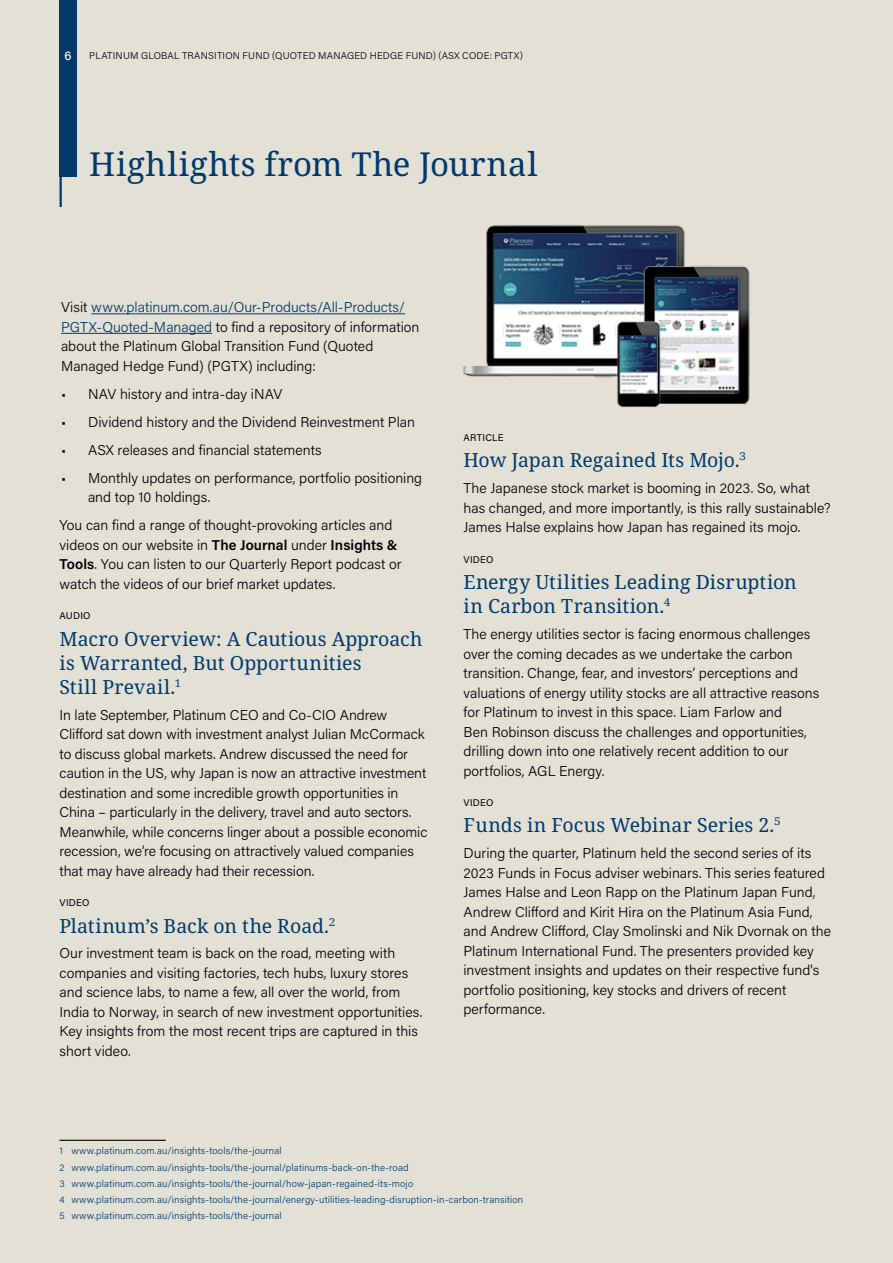
<style>
.page{position:relative;width:893px;height:1263px;background:#e3e0d6}
.page>*{position:absolute;margin:0;border:0;box-sizing:border-box;transform-origin:0 0}
.t1{font:33px "Noto Serif";letter-spacing:.02em;color:#00396b}
.t2{font:19.5px/24px "Noto Serif";color:#00396b}
.t3{font:300 14.25px/19.5px "Acumin Pro";color:#000}
.t4{font:500 12.75px "Acumin Pro";color:#fff}
.t5{font:300 9.75px/16.2px "Acumin Pro";letter-spacing:.015em;color:#00396b}
.t6{font:300 9.75px "Acumin Pro";letter-spacing:.02em;color:#000}
.t7{font:9.75px "Acumin Pro";letter-spacing:.02em;color:#000}
.s1{color:#00396b}
.s2{font-weight:600}
.s3{font-weight:300;font-size:18px}
</style>
<div class="page">
<div style="left:60px;top:0;width:17px;height:176px;background:#00396b"></div>
<hr style="left:60px;top:0;width:2px;height:207px;background:#00396b">
<img style="left:463px;top:225px;width:287px;height:183px">
<hr style="left:91px;top:313px;width:314px;height:1px;background:#00396b">
<hr style="left:61px;top:333px;width:151px;height:1px;background:#00396b">
<hr style="left:60px;top:1140px;width:106px;height:1px;background:#000">
<p class="t4" style="left:64px;top:46px;width:9px">6</p>
<p class="t6" style="left:89px;top:49px;width:435px">PLATINUM GLOBAL TRANSITION FUND (QUOTED MANAGED HEDGE FUND) (ASX CODE: PGTX)</p>
<h1 class="t1" style="left:89px;top:141px;width:450px">Highlights from The Journal</h1>
<p class="t3" style="left:61px;top:297px;width:360px">Visit <span class="s1">www.platinum.com.au/Our-Products/All-Products/ PGTX-Quoted-Managed</span> to find a repository of information about the Platinum Global Transition Fund (Quoted Managed Hedge Fund) (PGTX) including:</p>
<p class="t3" style="left:61px;top:384px;width:223px">• NAV history and intra-day iNAV</p>
<p class="t3" style="left:61px;top:412px;width:356px">• Dividend history and the Dividend Reinvestment Plan</p>
<p class="t3" style="left:61px;top:440px;width:262px">• ASX releases and financial statements</p>
<p class="t3" style="left:88px;top:468px;width:336px;text-indent:-27px">• Monthly updates on performance, portfolio positioning and top 10 holdings.</p>
<p class="t3" style="left:60px;top:515px;width:344px">You can find a range of thought-provoking articles and videos on our website in <span class="s2">The Journal</span> under <span class="s2">Insights &amp; Tools</span>. You can listen to our Quarterly Report podcast or watch the videos of our brief market updates.</p>
<p class="t7" style="left:60px;top:609px;width:33px">AUDIO</p>
<h2 class="t2" style="left:60px;top:627px;width:365px">Macro Overview: A Cautious Approach is Warranted, But Opportunities<br>Still Prevail.<span class="s3">1</span></h2>
<p class="t3" style="left:60px;top:704px;width:369px">In late September, Platinum CEO and Co-CIO Andrew Clifford sat down with investment analyst Julian McCormack to discuss global markets. Andrew discussed the need for caution in the US, why Japan is now an attractive investment destination and some incredible growth opportunities in China – particularly in the delivery, travel and auto sectors.<br>Meanwhile, while concerns linger about a possible economic recession, we’re focusing on attractively valued companies that may have already had their recession.</p>
<p class="t7" style="left:60px;top:896px;width:31px">VIDEO</p>
<h2 class="t2" style="left:60px;top:914px;width:278px">Platinum’s Back on the Road.<span class="s3">2</span></h2>
<p class="t3" style="left:60px;top:943px;width:364px">Our investment team is back on the road, meeting with companies and visiting factories, tech hubs, luxury stores and science labs, to name a few, all over the world, from India to Norway, in search of new investment opportunities.<br>Key insights from the most recent trips are captured in this short video.</p>
<p class="t7" style="left:463px;top:431px;width:42px">ARTICLE</p>
<h2 class="t2" style="left:463px;top:449px;width:284px">How Japan Regained Its Mojo.<span class="s3">3</span></h2>
<p class="t3" style="left:463px;top:478px;width:369px">The Japanese stock market is booming in 2023. So, what has changed, and more importantly, is this rally sustainable?<br>James Halse explains how Japan has regained its mojo.</p>
<p class="t7" style="left:463px;top:552px;width:31px">VIDEO</p>
<h2 class="t2" style="left:463px;top:571px;width:335px">Energy Utilities Leading Disruption in Carbon Transition.<span class="s3">4</span></h2>
<p class="t3" style="left:463px;top:624px;width:357px">The energy utilities sector is facing enormous challenges over the coming decades as we undertake the carbon transition. Change, fear, and investors’ perceptions and valuations of energy utility stocks are all attractive reasons for Platinum to invest in this space. Liam Farlow and<br>Ben Robinson discuss the challenges and opportunities, drilling down into one relatively recent addition to our portfolios, AGL Energy.</p>
<p class="t7" style="left:463px;top:796px;width:31px">VIDEO</p>
<h2 class="t2" style="left:463px;top:814px;width:319px">Funds in Focus Webinar Series 2.<span class="s3">5</span></h2>
<p class="t3" style="left:463px;top:843px;width:369px">During the quarter, Platinum held the second series of its 2023 Funds in Focus adviser webinars. This series featured James Halse and Leon Rapp on the Platinum Japan Fund, Andrew Clifford and Kirit Hira on the Platinum Asia Fund, and Andrew Clifford, Clay Smolinski and Nik Dvornak on the Platinum International Fund. The presenters provided key investment insights and updates on their respective fund's portfolio positioning, key stocks and drivers of recent performance.</p>
<p class="t5" style="left:60px;top:1142px;width:465px">1 www.platinum.com.au/insights-tools/the-journal<br>2 www.platinum.com.au/insights-tools/the-journal/platinums-back-on-the-road<br>3 www.platinum.com.au/insights-tools/the-journal/how-japan-regained-its-mojo<br>4 www.platinum.com.au/insights-tools/the-journal/energy-utilities-leading-disruption-in-carbon-transition 5 www.platinum.com.au/insights-tools/the-journal</p>
</div>
